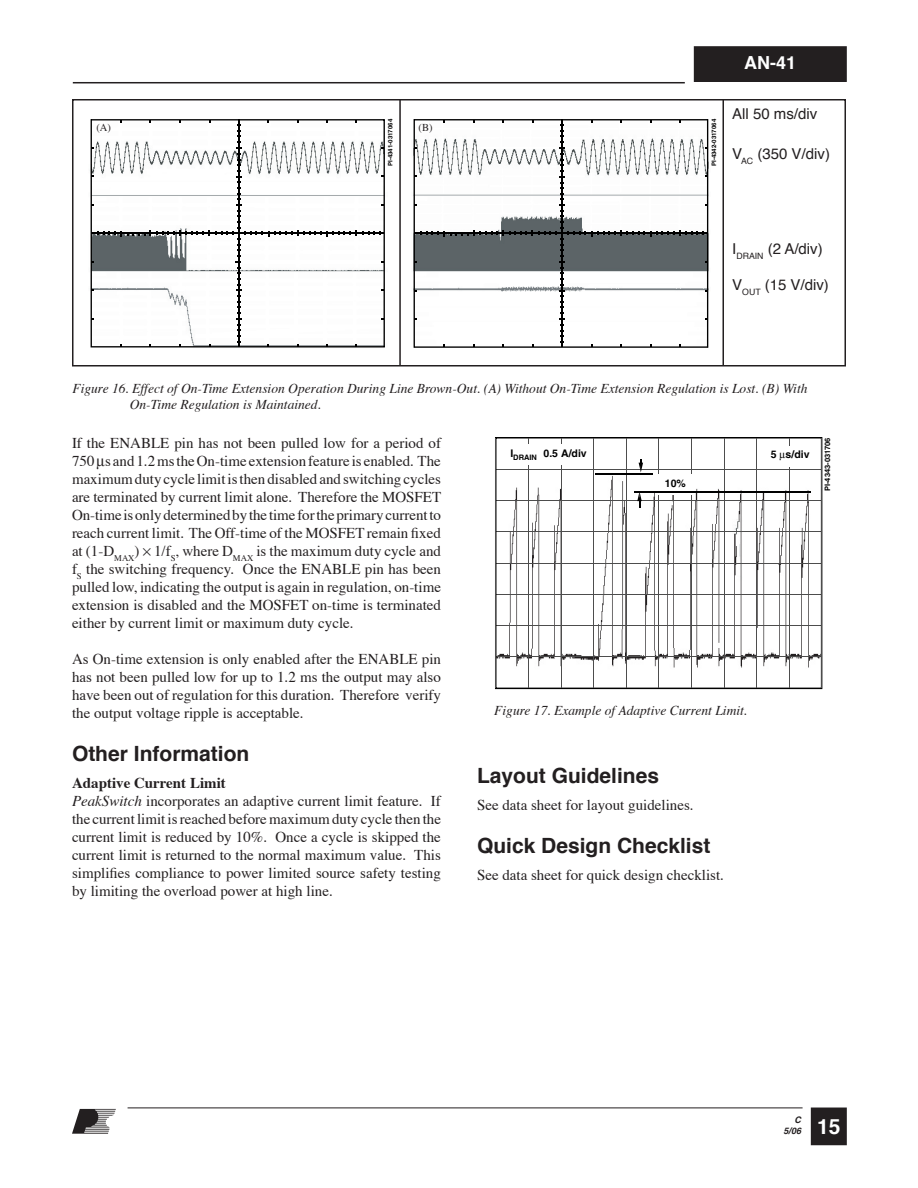
<style>
.page{position:relative;width:918px;height:1188px;background:#fff}
.page>*{position:absolute;margin:0;border:0;box-sizing:border-box;transform-origin:0 0}
.t1{font:700 21px "Helvetica";color:#231f20}
.t2{font:700 21px "Helvetica";color:#fff}
.t3{font:700 18px "Helvetica";color:#fff}
.t4{font:15px/18px "Times";color:#231f20;text-align:justify}
.t5{font:15px "Helvetica";color:#231f20}
.t6{font:italic 13.5px/16.2px "Times";color:#231f20}
.t7{font:700 10.5px "Helvetica";color:#000}
.t8{font:10.5px "Times";color:#231f20}
.t9{font:italic 700 9px/10.8px "Helvetica";color:#231f20;text-align:right}
.t10{font:700 7.5px "Helvetica";color:#000}
.t11{font:700 6.15px "Helvetica";color:#000}
.s1{font-weight:700}
.s2{font-style:italic}
</style>
<div class="page">
<svg style="left:72px;top:1109px;width:44px;height:25px"></svg>
<hr style="left:73px;top:82px;width:612px;height:1px;background:#231f20">
<div style="left:695px;top:47px;width:151px;height:34px;background:#231f20"></div>
<div style="left:694px;top:46px;width:153px;height:36px;border:2px solid #231f20"></div>
<hr style="left:128px;top:1108px;width:675px;height:1px;background:#231f20">
<div style="left:812px;top:1108px;width:34px;height:36px;background:#231f20"></div>
<div style="left:811px;top:1108px;width:36px;height:37px;border:2px solid #231f20"></div>
<div style="left:72px;top:99px;width:774px;height:268px;border:2px solid #231f20"></div>
<svg style="left:91px;top:119px;width:294px;height:228px"></svg>
<hr style="left:91px;top:232px;width:293px;height:2px;background:#000">
<svg style="left:98px;top:230px;width:53px;height:7px"></svg>
<svg style="left:157px;top:120px;width:227px;height:227px"></svg>
<svg style="left:414px;top:119px;width:294px;height:229px"></svg>
<hr style="left:414px;top:233px;width:294px;height:1px;background:#000">
<svg style="left:421px;top:230px;width:53px;height:7px"></svg>
<svg style="left:480px;top:120px;width:228px;height:227px"></svg>
<hr style="left:399px;top:99px;width:2px;height:267px;background:#231f20">
<hr style="left:723px;top:99px;width:1px;height:267px;background:#231f20">
<svg style="left:495px;top:437px;width:327px;height:252px"></svg>
<hr style="left:496px;top:438px;width:1px;height:250px;background:#4d4d4d">
<hr style="left:528px;top:438px;width:1px;height:250px;background:#4d4d4d">
<hr style="left:561px;top:438px;width:1px;height:250px;background:#4d4d4d">
<hr style="left:594px;top:438px;width:1px;height:250px;background:#4d4d4d">
<hr style="left:626px;top:438px;width:1px;height:250px;background:#4d4d4d">
<hr style="left:659px;top:438px;width:1px;height:250px;background:#4d4d4d">
<hr style="left:691px;top:438px;width:1px;height:250px;background:#4d4d4d">
<hr style="left:724px;top:438px;width:1px;height:250px;background:#4d4d4d">
<hr style="left:757px;top:438px;width:1px;height:250px;background:#4d4d4d">
<hr style="left:789px;top:438px;width:1px;height:250px;background:#4d4d4d">
<hr style="left:822px;top:438px;width:1px;height:250px;background:#4d4d4d">
<div style="left:505px;top:444px;width:86px;height:21px;background:#fff"></div>
<div style="left:765px;top:446px;width:51px;height:20px;background:#fff"></div>
<div style="left:658px;top:475px;width:34px;height:20px;background:#fff"></div>
<hr style="left:596px;top:474px;width:57px;height:1px;background:#000">
<hr style="left:635px;top:491px;width:176px;height:1px;background:#000">
<svg style="left:639px;top:459px;width:4px;height:14px"></svg>
<svg style="left:637px;top:492px;width:5px;height:16px"></svg>
<p class="t11" style="left:387px;top:166px;width:49px;rotate:-90deg">PI-4341-0317064</p>
<p class="t11" style="left:710px;top:166px;width:49px;rotate:-90deg">PI-4342-0317064</p>
<p class="t8" style="left:96px;top:121px;width:16px">(A)</p>
<p class="t8" style="left:419px;top:121px;width:15px">(B)</p>
<p class="t3" style="left:744px;top:51px;width:54px">AN-41</p>
<p class="t5" style="left:732px;top:103px;width:87px">All 50 ms/div</p>
<p class="t5" style="left:732px;top:144px;width:99px">V<sub>AC</sub> (350 V/div)</p>
<p class="t5" style="left:732px;top:238px;width:92px">I<sub>DRAIN</sub> (2 A/div)</p>
<p class="t5" style="left:732px;top:274px;width:98px">V<sub>OUT</sub> (15 V/div)</p>
<p class="t6" style="left:130px;top:381px;width:679px;text-indent:-57px">Figure 16. Effect of On-Time Extension Operation During Line Brown-Out. (A) Without On-Time Extension Regulation is Lost. (B) With<br>On-Time Regulation is Maintained.</p>
<p class="t4" style="left:72px;top:435px;width:371px">If the ENABLE pin has not been pulled low for a period of 750 s and 1.2 ms the On-time extension feature is enabled. The maximum duty cycle limit is then disabled and switching cycles are terminated by current limit alone. Therefore the MOSFET On-time is only determined by the time for the primary current to reach current limit. The Off-time of the MOSFET remain fixed at (1-D<sub>MAX</sub>) 1/f<sub>S</sub>, where D<sub>MAX</sub> is the maximum duty cycle and f<sub>S</sub> the switching frequency. Once the ENABLE pin has been pulled low, indicating the output is again in regulation, on-time extension is disabled and the MOSFET on-time is terminated either by current limit or maximum duty cycle.</p>
<p class="t4" style="left:72px;top:651px;width:371px">As On-time extension is only enabled after the ENABLE pin has not been pulled low for up to 1.2 ms the output may also have been out of regulation for this duration. Therefore verify the output voltage ripple is acceptable.</p>
<h1 class="t1" style="left:72px;top:740px;width:179px">Other Information</h1>
<p class="t4" style="left:72px;top:775px;width:370px;text-align:left"><span class="s1">Adaptive Current Limit<br></span><span class="s2">PeakSwitch</span> incorporates an adaptive current limit feature. If the current limit is reached before maximum duty cycle then the current limit is reduced by 10%. Once a cycle is skipped the current limit is returned to the normal maximum value. This simplifies compliance to power limited source safety testing by limiting the overload power at high line.</p>
<p class="t7" style="left:510px;top:447px;width:78px">I<sub>DRAIN</sub> 0.5 A/div</p>
<p class="t7" style="left:771px;top:448px;width:40px">5 s/div</p>
<p class="t7" style="left:665px;top:477px;width:23px">10%</p>
<p class="t6" style="left:494px;top:704px;width:255px">Figure 17. Example of Adaptive Current Limit.</p>
<h1 class="t1" style="left:477px;top:761px;width:184px">Layout Guidelines</h1>
<p class="t4" style="left:477px;top:797px;width:218px">See data sheet for layout guidelines.</p>
<h1 class="t1" style="left:477px;top:832px;width:235px">Quick Design Checklist</h1>
<p class="t4" style="left:477px;top:867px;width:249px">See data sheet for quick design checklist.</p>
<p class="t10" style="left:823px;top:491px;width:55px;rotate:-90deg">PI-4343-031706</p>
<p class="t9" style="left:784px;top:1115px;width:19px">C<br>5/06</p>
<h1 class="t2" style="left:817px;top:1113px;width:25px">15</h1>
</div>
